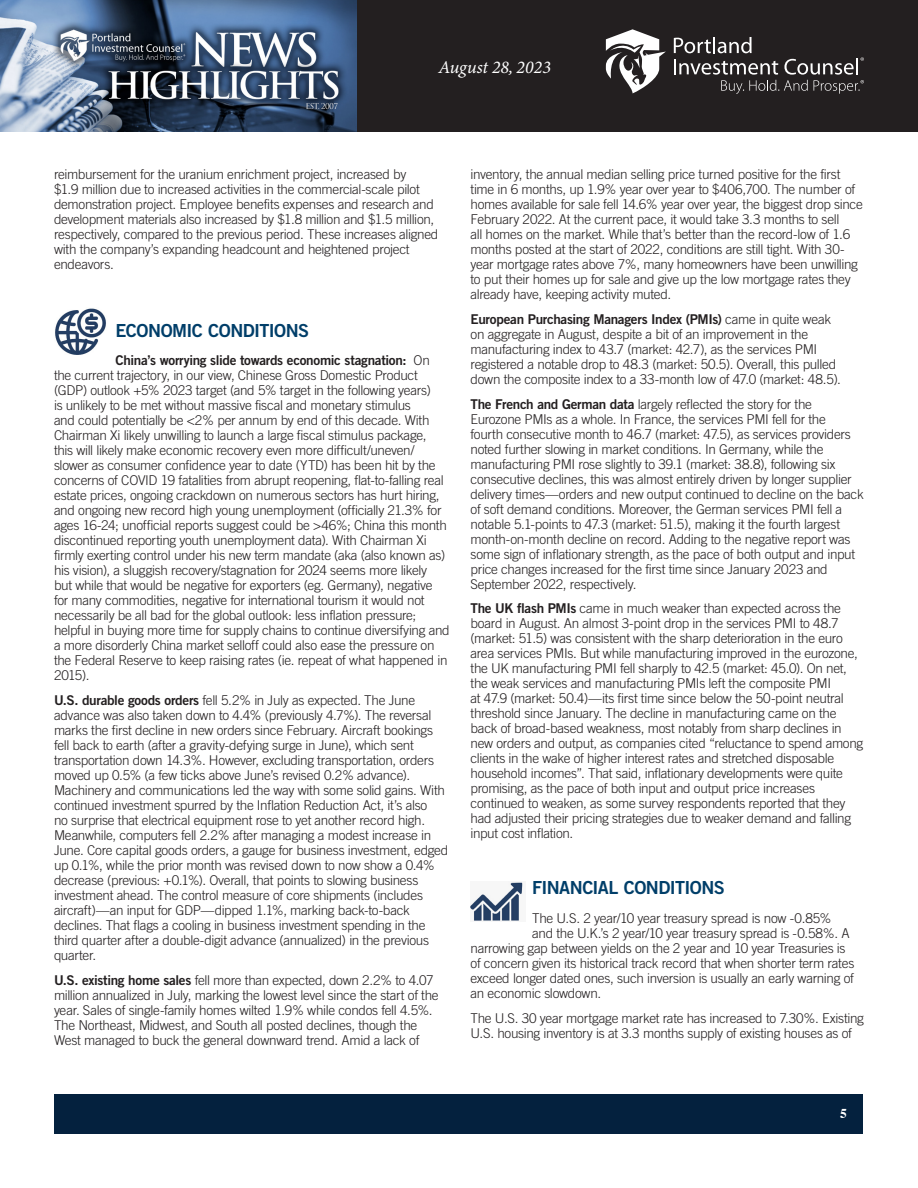
<style>
.page{position:relative;width:918px;height:1188px;background:#fff}
.page>*{position:absolute;margin:0;border:0;box-sizing:border-box;transform-origin:0 0}
.Article_-_Body{font:18px "Trade Gothic Bold Two";letter-spacing:-.03em;color:#003e69}
.t1{font:italic 18px "Minion Variable Concept";color:#fff}
.Article_-_Body-2{font:300 13.5px/15px "Trade Gothic";letter-spacing:-.025em;color:#231f20}
.t2{font:700 13.5px "Times";color:#fff}
.s1{font-family:"Trade Gothic Bold Two";font-weight:400}
</style>
<div class="page">
<div style="left:356px;top:0;width:562px;height:132px;background:#231f20"></div>
<img style="left:0;top:0;width:356px;height:132px">
<svg style="left:674px;top:37px;width:190px;height:57px"></svg>
<svg style="left:606px;top:29px;width:60px;height:64px"></svg>
<div style="left:55px;top:1094px;width:808px;height:39px;background:#04213e"></div>
<img style="left:55px;top:308px;width:51px;height:47px">
<img style="left:471px;top:882px;width:52px;height:39px">
<h1 class="t1" style="left:439px;top:55px;width:113px">August 28, 2023</h1>
<p class="Article_-_Body-2" style="left:54px;top:167px;width:386px">reimbursement for the uranium enrichment project, increased by<br>$1.9 million due to increased activities in the commercial-scale pilot demonstration project. Employee benefits expenses and research and development materials also increased by $1.8 million and $1.5 million, respectively, compared to the previous period. These increases aligned with the company’s expanding headcount and heightened project endeavors.</p>
<p class="Article_-_Body" style="left:115px;top:319px;width:195px">ECONOMIC CONDITIONS</p>
<p class="Article_-_Body-2" style="left:54px;top:353px;width:397px;text-indent:62px"><span class="s1">China’s worrying slide towards economic stagnation:</span> On the current trajectory, in our view, Chinese Gross Domestic Product (GDP) outlook +5% 2023 target (and 5% target in the following years)<br>is unlikely to be met without massive fiscal and monetary stimulus<br>and could potentially be &lt;2% per annum by end of this decade. With Chairman Xi likely unwilling to launch a large fiscal stimulus package,<br>this will likely make economic recovery even more difficult/uneven/ slower as consumer confidence year to date (YTD) has been hit by the concerns of COVID 19 fatalities from abrupt reopening, flat-to-falling real estate prices, ongoing crackdown on numerous sectors has hurt hiring, and ongoing new record high young unemployment (officially 21.3% for ages 16-24; unofficial reports suggest could be &gt;46%; China this month discontinued reporting youth unemployment data). With Chairman Xi firmly exerting control under his new term mandate (aka (also known as) his vision), a sluggish recovery/stagnation for 2024 seems more likely<br>but while that would be negative for exporters (eg. Germany), negative for many commodities, negative for international tourism it would not necessarily be all bad for the global outlook: less inflation pressure; helpful in buying more time for supply chains to continue diversifying and a more disorderly China market selloff could also ease the pressure on the Federal Reserve to keep raising rates (ie. repeat of what happened in 2015).</p>
<p class="Article_-_Body-2" style="left:54px;top:692px;width:396px"><span class="s1">U.S. durable goods orders</span> fell 5.2% in July as expected. The June advance was also taken down to 4.4% (previously 4.7%). The reversal marks the first decline in new orders since February. Aircraft bookings fell back to earth (after a gravity-defying surge in June), which sent transportation down 14.3%. However, excluding transportation, orders moved up 0.5% (a few ticks above June’s revised 0.2% advance).<br>Machinery and communications led the way with some solid gains. With continued investment spurred by the Inflation Reduction Act, it’s also<br>no surprise that electrical equipment rose to yet another record high.<br>Meanwhile, computers fell 2.2% after managing a modest increase in June. Core capital goods orders, a gauge for business investment, edged up 0.1%, while the prior month was revised down to now show a 0.4% decrease (previous: +0.1%). Overall, that points to slowing business investment ahead. The control measure of core shipments (includes aircraft)—an input for GDP—dipped 1.1%, marking back-to-back declines. That flags a cooling in business investment spending in the third quarter after a double-digit advance (annualized) in the previous quarter.</p>
<p class="Article_-_Body-2" style="left:54px;top:972px;width:386px"><span class="s1">U.S. existing home sales</span> fell more than expected, down 2.2% to 4.07 million annualized in July, marking the lowest level since the start of the year. Sales of single-family homes wilted 1.9% while condos fell 4.5%.<br>The Northeast, Midwest, and South all posted declines, though the West managed to buck the general downward trend. Amid a lack of</p>
<p class="Article_-_Body-2" style="left:471px;top:167px;width:394px">inventory, the annual median selling price turned positive for the first time in 6 months, up 1.9% year over year to $406,700. The number of homes available for sale fell 14.6% year over year, the biggest drop since February 2022. At the current pace, it would take 3.3 months to sell<br>all homes on the market. While that’s better than the record-low of 1.6 months posted at the start of 2022, conditions are still tight. With 30- year mortgage rates above 7%, many homeowners have been unwilling to put their homes up for sale and give up the low mortgage rates they already have, keeping activity muted.</p>
<p class="Article_-_Body-2" style="left:471px;top:311px;width:372px"><span class="s1">European Purchasing Managers Index (PMIs)</span> came in quite weak on aggregate in August, despite a bit of an improvement in the manufacturing index to 43.7 (market: 42.7), as the services PMI registered a notable drop to 48.3 (market: 50.5). Overall, this pulled down the composite index to a 33-month low of 47.0 (market: 48.5).</p>
<p class="Article_-_Body-2" style="left:471px;top:396px;width:395px"><span class="s1">The French and German data</span> largely reflected the story for the Eurozone PMIs as a whole. In France, the services PMI fell for the<br>fourth consecutive month to 46.7 (market: 47.5), as services providers noted further slowing in market conditions. In Germany, while the manufacturing PMI rose slightly to 39.1 (market: 38.8), following six consecutive declines, this was almost entirely driven by longer supplier delivery times—orders and new output continued to decline on the back of soft demand conditions. Moreover, the German services PMI fell a notable 5.1-points to 47.3 (market: 51.5), making it the fourth largest month-on-month decline on record. Adding to the negative report was some sign of inflationary strength, as the pace of both output and input price changes increased for the first time since January 2023 and September 2022, respectively.</p>
<p class="Article_-_Body-2" style="left:471px;top:601px;width:394px"><span class="s1">The UK flash PMIs</span> came in much weaker than expected across the board in August. An almost 3-point drop in the services PMI to 48.7 (market: 51.5) was consistent with the sharp deterioration in the euro area services PMIs. But while manufacturing improved in the eurozone, the UK manufacturing PMI fell sharply to 42.5 (market: 45.0). On net, the weak services and manufacturing PMIs left the composite PMI<br>at 47.9 (market: 50.4)—its first time since below the 50-point neutral threshold since January. The decline in manufacturing came on the back of broad-based weakness, most notably from sharp declines in new orders and output, as companies cited “reluctance to spend among clients in the wake of higher interest rates and stretched disposable household incomes”. That said, inflationary developments were quite promising, as the pace of both input and output price increases continued to weaken, as some survey respondents reported that they had adjusted their pricing strategies due to weaker demand and falling input cost inflation.</p>
<p class="Article_-_Body" style="left:532px;top:877px;width:194px">FINANCIAL CONDITIONS</p>
<p class="Article_-_Body-2" style="left:532px;top:910px;width:301px">The U.S. 2 year/10 year treasury spread is now -0.85%</p>
<p class="Article_-_Body-2" style="left:532px;top:925px;width:319px">and the U.K.’s 2 year/10 year treasury spread is -0.58%. A</p>
<p class="Article_-_Body-2" style="left:471px;top:940px;width:377px">narrowing gap between yields on the 2 year and 10 year Treasuries is</p>
<p class="Article_-_Body-2" style="left:471px;top:955px;width:385px">of concern given its historical track record that when shorter term rates</p>
<p class="Article_-_Body-2" style="left:471px;top:970px;width:385px">exceed longer dated ones, such inversion is usually an early warning of</p>
<p class="Article_-_Body-2" style="left:471px;top:985px;width:132px">an economic slowdown.</p>
<p class="Article_-_Body-2" style="left:471px;top:1010px;width:395px">The U.S. 30 year mortgage market rate has increased to 7.30%. Existing<br>U.S. housing inventory is at 3.3 months supply of existing houses as of</p>
<p class="t2" style="left:840px;top:1100px;width:8px">5</p>
</div>
